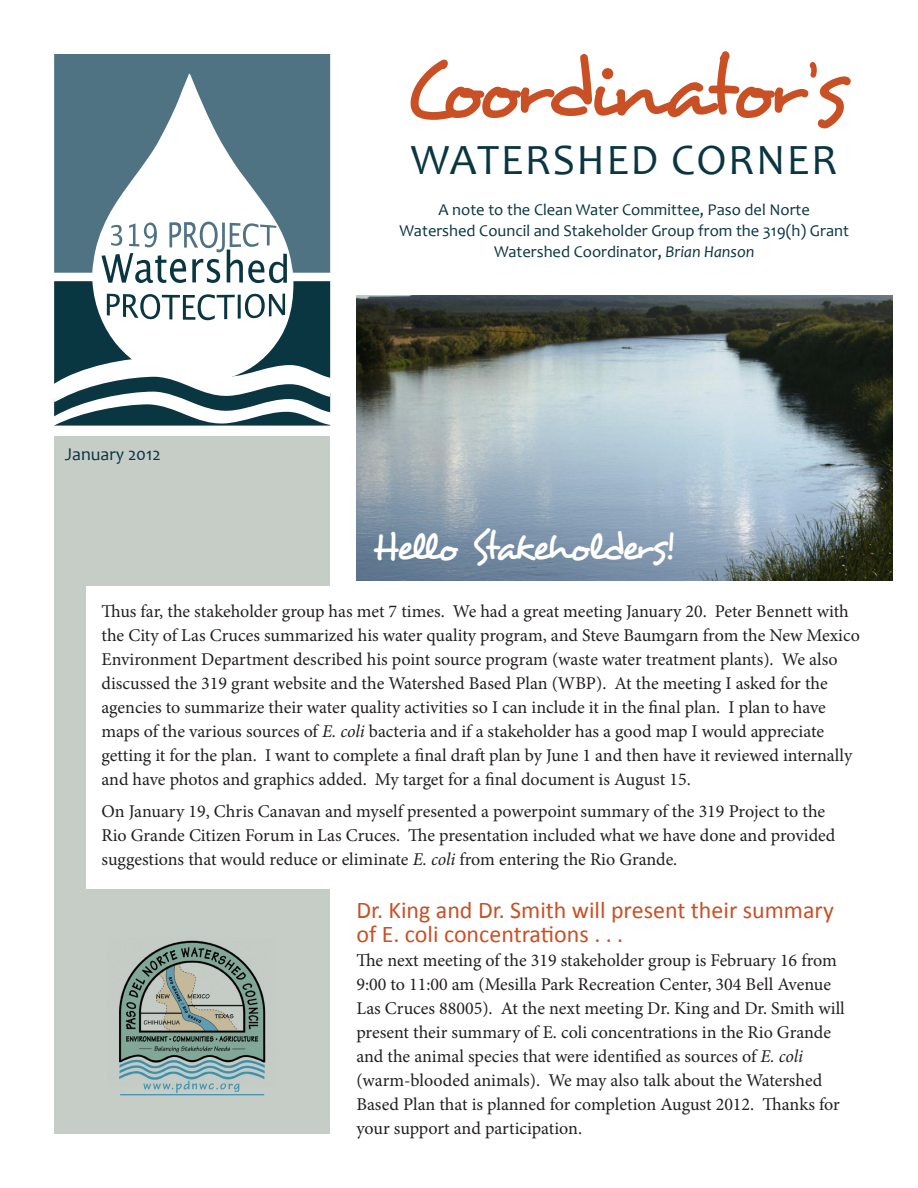
<style>
.page{position:relative;width:918px;height:1188px;background:#fff}
.page>*{position:absolute;margin:0;border:0;box-sizing:border-box;transform-origin:0 0}
.t1{font:84px "Desyrel";letter-spacing:-.105em;color:#c95025}
.t2{font:43.5px "Candara";letter-spacing:.035em;color:#0a3542}
.t3{font:39px "Desyrel";letter-spacing:-.09em;color:#fff}
.t4{font:24px/24px "Calibri";color:#c95025}
.t5{font:18px/24px "Minion Pro";color:#231f20}
.t6{font:18px "Candara";color:#0a3542}
.t7{font:16.5px/21px "Candara";color:#0a3542;text-align:center}
.s1{font-style:italic}
</style>
<div class="page">
<div style="left:54px;top:436px;width:276px;height:698px;background:#c6cdc7"></div>
<img style="left:119px;top:940px;width:147px;height:156px">
<img style="left:356px;top:296px;width:536px;height:285px">
<div style="left:86px;top:586px;width:778px;height:303px;background:#fff"></div>
<div style="left:54px;top:54px;width:276px;height:168px;background:#4f7382"></div>
<svg style="left:92px;top:74px;width:202px;height:148px;fill:#4f7382"></svg>
<svg style="left:54px;top:222px;width:276px;height:204px"></svg>
<h1 class="t1" style="left:402px;top:36px;width:445px">Coordinator’s</h1>
<h2 class="t2" style="left:411px;top:132px;width:428px">WATERSHED CORNER</h2>
<p class="t6" style="left:65px;top:443px;width:98px">January 2012</p>
<p class="t7" style="left:400px;top:199px;width:451px">A note to the Clean Water Committee, Paso del Norte<br>Watershed Council and Stakeholder Group from the 319(h) Grant<br>Watershed Coordinator, <span class="s1">Brian Hanson</span></p>
<h3 class="t3" style="left:372px;top:523px;width:304px">Hello Stakeholders!</h3>
<p class="t5" style="left:102px;top:599px;width:760px">Thus far, the stakeholder group has met 7 times. We had a great meeting January 20. Peter Bennett with the City of Las Cruces summarized his water quality program, and Steve Baumgarn from the New Mexico Environment Department described his point source program (waste water treatment plants). We also discussed the 319 grant website and the Watershed Based Plan (WBP). At the meeting I asked for the agencies to summarize their water quality activities so I can include it in the final plan. I plan to have maps of the various sources of <span class="s1">E. coli</span> bacteria and if a stakeholder has a good map I would appreciate getting it for the plan. I want to complete a final draft plan by June 1 and then have it reviewed internally and have photos and graphics added. My target for a final document is August 15.</p>
<p class="t5" style="left:102px;top:800px;width:735px">On January 19, Chris Canavan and myself presented a powerpoint summary of the 319 Project to the<br>Rio Grande Citizen Forum in Las Cruces. The presentation included what we have done and provided suggestions that would reduce or eliminate <span class="s1">E. coli</span> from entering the Rio Grande.</p>
<h3 class="t4" style="left:356px;top:899px;width:479px">Dr. King and Dr. Smith will present their summary of E. coli concentrations . . .</h3>
<p class="t5" style="left:356px;top:949px;width:490px">The next meeting of the 319 stakeholder group is February 16 from 9:00 to 11:00 am (Mesilla Park Recreation Center, 304 Bell Avenue Las Cruces 88005). At the next meeting Dr. King and Dr. Smith will present their summary of E. coli concentrations in the Rio Grande and the animal species that were identified as sources of <span class="s1">E. coli </span>(warm-blooded animals). We may also talk about the Watershed Based Plan that is planned for completion August 2012. Thanks for your support and participation.</p>
</div>
